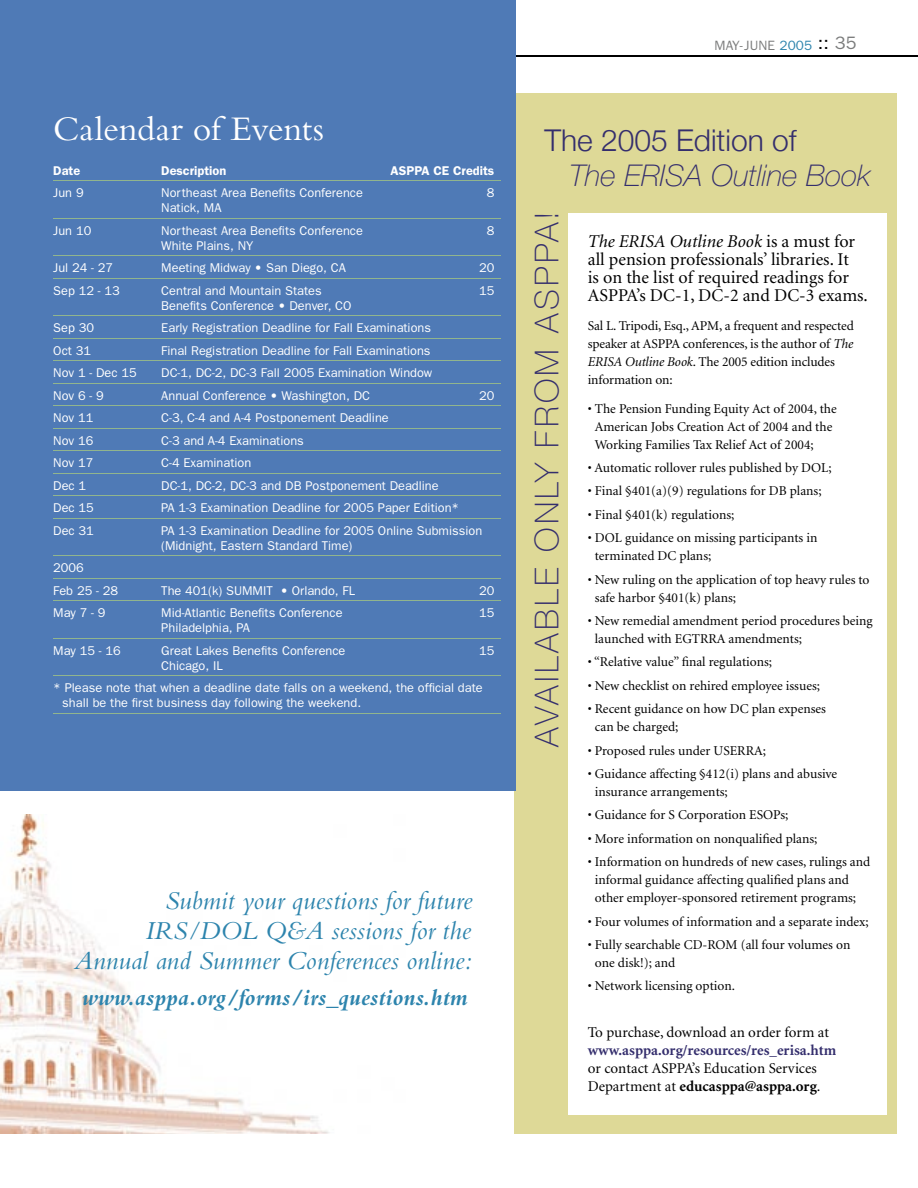
<style>
.page{position:relative;width:918px;height:1188px;background:#fff}
.page>*{position:absolute;margin:0;border:0;box-sizing:border-box;transform-origin:0 0}
.t1{font:36px "Bembo";letter-spacing:-.005em;color:#fff}
.t2{font:100 33px "Helvetica Neue";letter-spacing:.1em;color:#342e6d}
.t3{font:italic 100 30px "Helvetica Neue";color:#342e6d}
.t4{font:300 30px "Helvetica Neue";color:#342e6d}
.t5{font:italic 27px/30px "Bembo";color:#2d84ad;text-align:right}
.t6{font:italic 700 24px "Bembo";color:#2d84ad}
.t7{font:18px/18px "Minion";color:#000}
.t8{font:15px/18px "Minion";color:#000}
.t9{font:700 15px "Minion";color:#342e6d}
.t10{font:13.5px/18px "Minion";color:#000}
.t11{font:13.5px "Franklin Gothic";letter-spacing:.01em;color:#7b7c7c}
.t12{font:12.75px/22.5px "Franklin Gothic";color:#fff}
.t13{font:600 12.75px "Franklin Gothic";color:#fff}
.s1{color:#2d84ad}
.s2{font-size:18px;color:#000}
.s3{font-size:18px}
.s4{font-style:italic}
.s5{font-weight:700}
</style>
<div class="page">
<hr style="left:0;top:55px;width:918px;height:2px;background:#000">
<div style="left:514px;top:93px;width:383px;height:1041px;background:#ded997"></div>
<div style="left:568px;top:213px;width:318px;height:901px;background:#fff"></div>
<div style="left:0;top:0;width:515px;height:790px;background:#4f7ab6"></div>
<hr style="left:53px;top:181px;width:448px;height:1px;background:#91b58d">
<hr style="left:53px;top:218px;width:448px;height:1px;background:#91b58d">
<hr style="left:53px;top:256px;width:448px;height:1px;background:#91b58d">
<hr style="left:53px;top:278px;width:448px;height:1px;background:#91b58d">
<hr style="left:53px;top:316px;width:448px;height:1px;background:#91b58d">
<hr style="left:53px;top:338px;width:448px;height:1px;background:#91b58d">
<hr style="left:53px;top:361px;width:448px;height:1px;background:#91b58d">
<hr style="left:53px;top:383px;width:448px;height:1px;background:#91b58d">
<hr style="left:53px;top:406px;width:448px;height:1px;background:#91b58d">
<hr style="left:53px;top:428px;width:448px;height:1px;background:#91b58d">
<hr style="left:53px;top:451px;width:448px;height:1px;background:#91b58d">
<hr style="left:53px;top:473px;width:448px;height:1px;background:#91b58d">
<hr style="left:53px;top:496px;width:448px;height:1px;background:#91b58d">
<hr style="left:53px;top:518px;width:448px;height:1px;background:#91b58d">
<hr style="left:53px;top:556px;width:448px;height:1px;background:#91b58d">
<hr style="left:53px;top:578px;width:448px;height:1px;background:#91b58d">
<hr style="left:53px;top:601px;width:448px;height:1px;background:#91b58d">
<hr style="left:53px;top:638px;width:448px;height:1px;background:#91b58d">
<hr style="left:53px;top:676px;width:448px;height:1px;background:#91b58d">
<hr style="left:53px;top:713px;width:448px;height:1px;background:#91b58d">
<img style="left:0;top:814px;width:329px;height:320px">
<h1 class="t1" style="left:53px;top:108px;width:272px">Calendar of Events</h1>
<p class="t13" style="left:53px;top:163px;width:29px">Date</p>
<p class="t13" style="left:161px;top:163px;width:67px">Description</p>
<p class="t13" style="left:391px;top:163px;width:105px">ASPPA CE Credits</p>
<p class="t12" style="left:53px;top:181px;width:32px">Jun 9</p>
<p class="t12" style="left:161px;top:181px;width:203px">Northeast Area Benefits Conference</p>
<p class="t12" style="left:487px;top:181px;width:9px">8</p>
<p class="t12" style="left:161px;top:196px;width:62px">Natick, MA</p>
<p class="t12" style="left:53px;top:219px;width:39px">Jun 10</p>
<p class="t12" style="left:161px;top:219px;width:203px">Northeast Area Benefits Conference</p>
<p class="t12" style="left:487px;top:219px;width:9px">8</p>
<p class="t12" style="left:161px;top:234px;width:94px">White Plains, NY</p>
<p class="t12" style="left:53px;top:256px;width:61px">Jul 24 - 27</p>
<p class="t12" style="left:161px;top:256px;width:186px">Meeting Midway • San Diego, CA</p>
<p class="t12" style="left:479px;top:256px;width:17px">20</p>
<p class="t12" style="left:53px;top:279px;width:68px">Sep 12 - 13</p>
<p class="t12" style="left:161px;top:279px;width:162px">Central and Mountain States</p>
<p class="t12" style="left:479px;top:279px;width:17px">15</p>
<p class="t12" style="left:161px;top:294px;width:192px">Benefits Conference • Denver, CO</p>
<p class="t12" style="left:53px;top:316px;width:42px">Sep 30</p>
<p class="t12" style="left:161px;top:316px;width:271px">Early Registration Deadline for Fall Examinations</p>
<p class="t12" style="left:53px;top:339px;width:39px">Oct 31</p>
<p class="t12" style="left:161px;top:339px;width:271px">Final Registration Deadline for Fall Examinations</p>
<p class="t12" style="left:53px;top:361px;width:85px">Nov 1 - Dec 15</p>
<p class="t12" style="left:161px;top:361px;width:273px">DC-1, DC-2, DC-3 Fall 2005 Examination Window</p>
<p class="t12" style="left:53px;top:384px;width:52px">Nov 6 - 9</p>
<p class="t12" style="left:161px;top:384px;width:210px">Annual Conference • Washington, DC</p>
<p class="t12" style="left:479px;top:384px;width:17px">20</p>
<p class="t12" style="left:53px;top:406px;width:42px">Nov 11</p>
<p class="t12" style="left:161px;top:406px;width:229px">C-3, C-4 and A-4 Postponement Deadline</p>
<p class="t12" style="left:53px;top:429px;width:42px">Nov 16</p>
<p class="t12" style="left:161px;top:429px;width:144px">C-3 and A-4 Examinations</p>
<p class="t12" style="left:53px;top:451px;width:42px">Nov 17</p>
<p class="t12" style="left:161px;top:451px;width:92px">C-4 Examination</p>
<p class="t12" style="left:53px;top:474px;width:34px">Dec 1</p>
<p class="t12" style="left:161px;top:474px;width:279px">DC-1, DC-2, DC-3 and DB Postponement Deadline</p>
<p class="t12" style="left:53px;top:496px;width:42px">Dec 15</p>
<p class="t12" style="left:161px;top:496px;width:299px">PA 1-3 Examination Deadline for 2005 Paper Edition*</p>
<p class="t12" style="left:53px;top:519px;width:42px">Dec 31</p>
<p class="t12" style="left:161px;top:523px;width:322px;line-height:15px">PA 1-3 Examination Deadline for 2005 Online Submission (Midnight, Eastern Standard Time)</p>
<p class="t12" style="left:53px;top:556px;width:66px">2006<br>Feb 25 - 28</p>
<p class="t12" style="left:161px;top:579px;width:195px">The 401(k) SUMMIT • Orlando, FL</p>
<p class="t12" style="left:479px;top:579px;width:17px">20</p>
<p class="t12" style="left:53px;top:601px;width:54px">May 7 - 9</p>
<p class="t12" style="left:161px;top:601px;width:183px">Mid-Atlantic Benefits Conference</p>
<p class="t12" style="left:479px;top:601px;width:17px">15</p>
<p class="t12" style="left:161px;top:616px;width:90px">Philadelphia, PA</p>
<p class="t12" style="left:53px;top:639px;width:69px">May 15 - 16</p>
<p class="t12" style="left:161px;top:639px;width:186px">Great Lakes Benefits Conference</p>
<p class="t12" style="left:479px;top:639px;width:17px">15</p>
<p class="t12" style="left:53px;top:654px;width:431px;text-indent:108px">Chicago, IL<br>* Please note that when a deadline date falls on a weekend, the official date</p>
<p class="t12" style="left:62px;top:691px;width:300px">shall be the first business day following the weekend.</p>
<h3 class="t5" style="left:74px;top:885px;width:400px">Submit your questions for future<br>IRS/DOL Q&amp;A sessions for the<br>Annual and Summer Conferences online:</h3>
<h3 class="t6" style="left:82px;top:985px;width:387px">www.asppa.org/forms/irs_questions.htm</h3>
<p class="t11" style="left:715px;top:37px;width:143px">MAY-JUNE <span class="s1">2005</span> <span class="s2">::</span> <span class="s3">35</span></p>
<h3 class="t4" style="left:544px;top:122px;width:254px">The 2005 Edition of</h3>
<h3 class="t3" style="left:569px;top:159px;width:303px">The ERISA Outline Book</h3>
<h2 class="t2" style="left:528px;top:747px;width:537px;rotate:-90deg">AVAILABLE ONLY FROM ASPPA!</h2>
<h3 class="t7" style="left:588px;top:233px;width:282px"><span class="s4">The ERISA Outline Book</span> is a must for all pension professionals’ libraries. It<br>is on the list of required readings for ASPPA’s DC-1, DC-2 and DC-3 exams.</h3>
<p class="t10" style="left:588px;top:317px;width:267px">Sal L. Tripodi, Esq., APM, a frequent and respected speaker at ASPPA conferences, is the author of <span class="s4">The ERISA Outline Book</span>. The 2005 edition includes information on:</p>
<p class="t10" style="left:595px;top:400px;width:243px;text-indent:-7px">• The Pension Funding Equity Act of 2004, the<br>American Jobs Creation Act of 2004 and the<br>Working Families Tax Relief Act of 2004;</p>
<p class="t10" style="left:588px;top:459px;width:245px">• Automatic rollover rules published by DOL;</p>
<p class="t10" style="left:588px;top:483px;width:235px">• Final §401(a)(9) regulations for DB plans;</p>
<p class="t10" style="left:588px;top:506px;width:148px">• Final §401(k) regulations;</p>
<p class="t10" style="left:595px;top:529px;width:224px;text-indent:-7px">• DOL guidance on missing participants in terminated DC plans;</p>
<p class="t10" style="left:595px;top:571px;width:276px;text-indent:-7px">• New ruling on the application of top heavy rules to safe harbor §401(k) plans;</p>
<p class="t10" style="left:595px;top:612px;width:279px;text-indent:-7px">• New remedial amendment period procedures being launched with EGTRRA amendments;</p>
<p class="t10" style="left:588px;top:654px;width:186px">• “Relative value” final regulations;</p>
<p class="t10" style="left:588px;top:677px;width:234px">• New checklist on rehired employee issues;</p>
<p class="t10" style="left:595px;top:700px;width:233px;text-indent:-7px">• Recent guidance on how DC plan expenses can be charged;</p>
<p class="t10" style="left:588px;top:742px;width:180px">• Proposed rules under USERRA;</p>
<p class="t10" style="left:595px;top:765px;width:244px;text-indent:-7px">• Guidance affecting §412(i) plans and abusive insurance arrangements;</p>
<p class="t10" style="left:588px;top:807px;width:202px">• Guidance for S Corporation ESOPs;</p>
<p class="t10" style="left:588px;top:830px;width:231px">• More information on nonqualified plans;</p>
<p class="t10" style="left:595px;top:853px;width:277px;text-indent:-7px">• Information on hundreds of new cases, rulings and informal guidance affecting qualified plans and other employer-sponsored retirement programs;</p>
<p class="t10" style="left:588px;top:913px;width:282px">• Four volumes of information and a separate index;</p>
<p class="t10" style="left:595px;top:936px;width:257px;text-indent:-7px">• Fully searchable CD-ROM (all four volumes on one disk!); and</p>
<p class="t10" style="left:588px;top:978px;width:149px">• Network licensing option.</p>
<p class="t8" style="left:588px;top:1024px;width:243px">To purchase, download an order form at</p>
<p class="t9" style="left:588px;top:1043px;width:250px">www.asppa.org/resources/res_erisa.htm</p>
<p class="t8" style="left:588px;top:1060px;width:234px">or contact ASPPA’s Education Services<br>Department at <span class="s5">educasppa@asppa.org</span>.</p>
</div>
